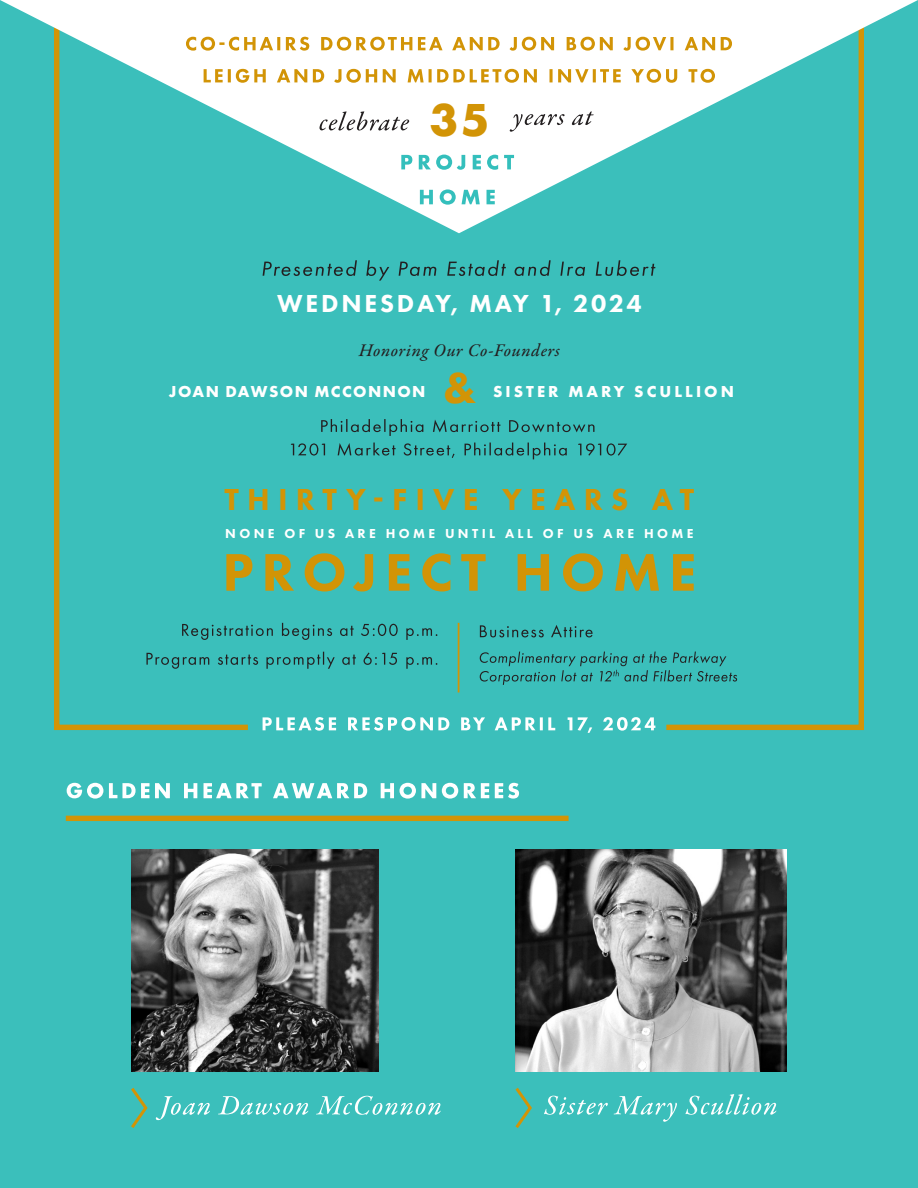
<style>
.page{position:relative;width:918px;height:1188px;background:#3bbfbb}
.page>*{position:absolute;margin:0;border:0;box-sizing:border-box;transform-origin:0 0}
.t1{font:800 54.75px "Futura PT";letter-spacing:.14em;color:#d29406}
.t2{font:700 48px "Futura PT";color:#d29406}
.t3{font:800 45px "Futura PT";color:#d29406}
.t4{font:800 31.5px "Futura PT";letter-spacing:.26em;color:#d29406}
.t5{font:800 25.5px "Futura PT";letter-spacing:.11em;color:#fff}
.t6{font:18px "Garamond Premr Pro Med It";letter-spacing:.035em;color:#231f20}
.t7{font:700 16.5px "Futura PT";letter-spacing:.085em;color:#fff}
.t8{font:700 16.5px "Futura PT";letter-spacing:.185em;color:#fff}
.t9{font:800 13.5px "Futura PT";letter-spacing:.25em;color:#fff}
</style>
<div class="page">
<svg style="left:291px;top:443px;width:336px;height:16px"></svg>
<svg style="left:321px;top:419px;width:273px;height:17px"></svg>
<hr style="left:458px;top:623px;width:1px;height:69px;background:#d29406">
<svg style="left:263px;top:717px;width:392px;height:16px"></svg>
<svg style="left:253px;top:652px;width:184px;height:17px"></svg>
<svg style="left:255px;top:623px;width:182px;height:17px"></svg>
<svg style="left:480px;top:652px;width:181px;height:33px"></svg>
<svg style="left:480px;top:625px;width:113px;height:12px"></svg>
<svg style="left:54px;top:233px;width:199px;height:497px"></svg>
<svg style="left:661px;top:233px;width:203px;height:497px"></svg>
<svg style="left:0;top:0;width:918px;height:233px"></svg>
<svg style="left:420px;top:189px;width:75px;height:16px"></svg>
<svg style="left:401px;top:155px;width:113px;height:15px"></svg>
<svg style="left:320px;top:111px;width:89px;height:20px;background:#d4d3d3"></svg>
<svg style="left:510px;top:111px;width:84px;height:21px;background:#ddd"></svg>
<svg style="left:263px;top:260px;width:392px;height:21px"></svg>
<svg style="left:204px;top:69px;width:511px;height:14px;background:#eed8a4"></svg>
<svg style="left:186px;top:37px;width:546px;height:14px;background:#eed7a3"></svg>
<svg style="left:67px;top:783px;width:452px;height:16px"></svg>
<div style="left:66px;top:816px;width:503px;height:5px;background:#d29406"></div>
<svg style="left:544px;top:1094px;width:232px;height:28px"></svg>
<svg style="left:515px;top:1087px;width:17px;height:41px"></svg>
<svg style="left:156px;top:1096px;width:285px;height:24px"></svg>
<svg style="left:131px;top:1087px;width:17px;height:41px"></svg>
<img style="left:131px;top:850px;width:248px;height:221px">
<img style="left:515px;top:850px;width:272px;height:221px">
<p class="t2" style="left:429px;top:89px;width:61px">35</p>
<p class="t5" style="left:277px;top:288px;width:366px">WEDNESDAY, MAY 1, 2024</p>
<p class="t6" style="left:359px;top:339px;width:203px">Honoring Our Co-Founders</p>
<p class="t7" style="left:169px;top:381px;width:258px">JOAN DAWSON MCCONNON</p>
<p class="t3" style="left:443px;top:360px;width:35px">&amp;</p>
<p class="t8" style="left:493px;top:381px;width:242px">SISTER MARY SCULLION</p>
<p class="t4" style="left:225px;top:479px;width:471px">THIRTY-FIVE YEARS AT</p>
<p class="t9" style="left:225px;top:525px;width:470px">NONE OF US ARE HOME UNTIL ALL OF US ARE HOME</p>
<p class="t1" style="left:222px;top:538px;width:476px">PROJECT HOME</p>
</div>
